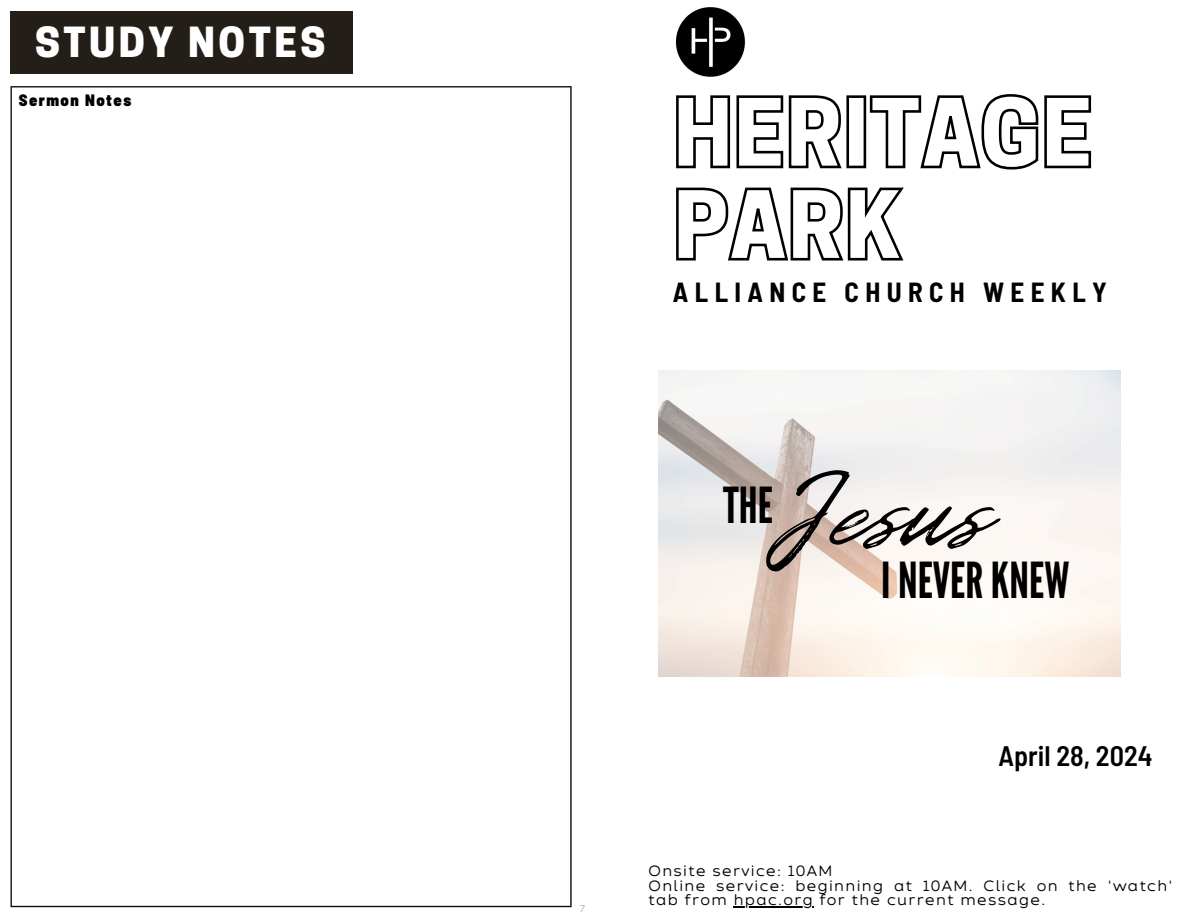
<style>
.page{position:relative;width:1188px;height:918px;background:#fff}
.page>*{position:absolute;margin:0;border:0;box-sizing:border-box;transform-origin:0 0}
.t1{font:161.1px "Disruptors Script";color:#000}
.t2{font:49.5px "League Gothic";color:#000}
.t3{font:800 39px "Cooper Hewitt";letter-spacing:.09em;color:#fff}
.t4{font:600 semi-condensed 28.2px "Barlow";color:#000}
.t5{font:700 semi-condensed 27px "Barlow";letter-spacing:.235em;color:#000}
.t6{font:900 semi-condensed 16.5px "Barlow";letter-spacing:.09em;color:#000}
.t7{font:14.85px/14.9px "Zing Sans Rust R Base";letter-spacing:.09em;color:#000}
.t8{font:9.9px "Zing Sans Rust R Base";color:#acacac}
</style>
<div class="page">
<svg style="left:676px;top:94px;width:416px;height:76px"></svg>
<svg style="left:676px;top:187px;width:228px;height:74px"></svg>
<img style="left:675px;top:7px;width:88px;height:88px">
<div style="left:10px;top:11px;width:343px;height:63px;background:#241e18"></div>
<svg style="left:10px;top:86px;width:562px;height:821px"></svg>
<hr style="left:734px;top:907px;width:80px;height:1px;background:#000">
<img style="left:658px;top:370px;width:463px;height:306px">
<p class="t3" style="left:35px;top:28px;width:292px">STUDY NOTES</p>
<p class="t6" style="left:19px;top:89px;width:114px">Sermon Notes</p>
<h6 class="t5" style="left:673px;top:275px;width:436px">ALLIANCE CHURCH WEEKLY</h6>
<h1 class="t8" style="left:580px;top:905px;width:7px">7</h1>
<p class="t1" style="left:774px;top:408px;width:212px">Jesus</p>
<p class="t2" style="left:723px;top:477px;width:51px">THE</p>
<p class="t2" style="left:881px;top:551px;width:190px">INEVERKNEW</p>
<h3 class="t4" style="left:999px;top:738px;width:155px">April 28, 2024</h3>
<h2 class="t7" style="left:649px;top:865px;width:185px">Onsite service: 10AM</h2>
<h5 class="t7" style="left:649px;top:879px;width:525px">Online service: beginning at 10AM. Click on the 'watch' tab from</h5>
<p class="t7" style="left:734px;top:894px;width:313px">hpac.org for the current message.</p>
</div>
